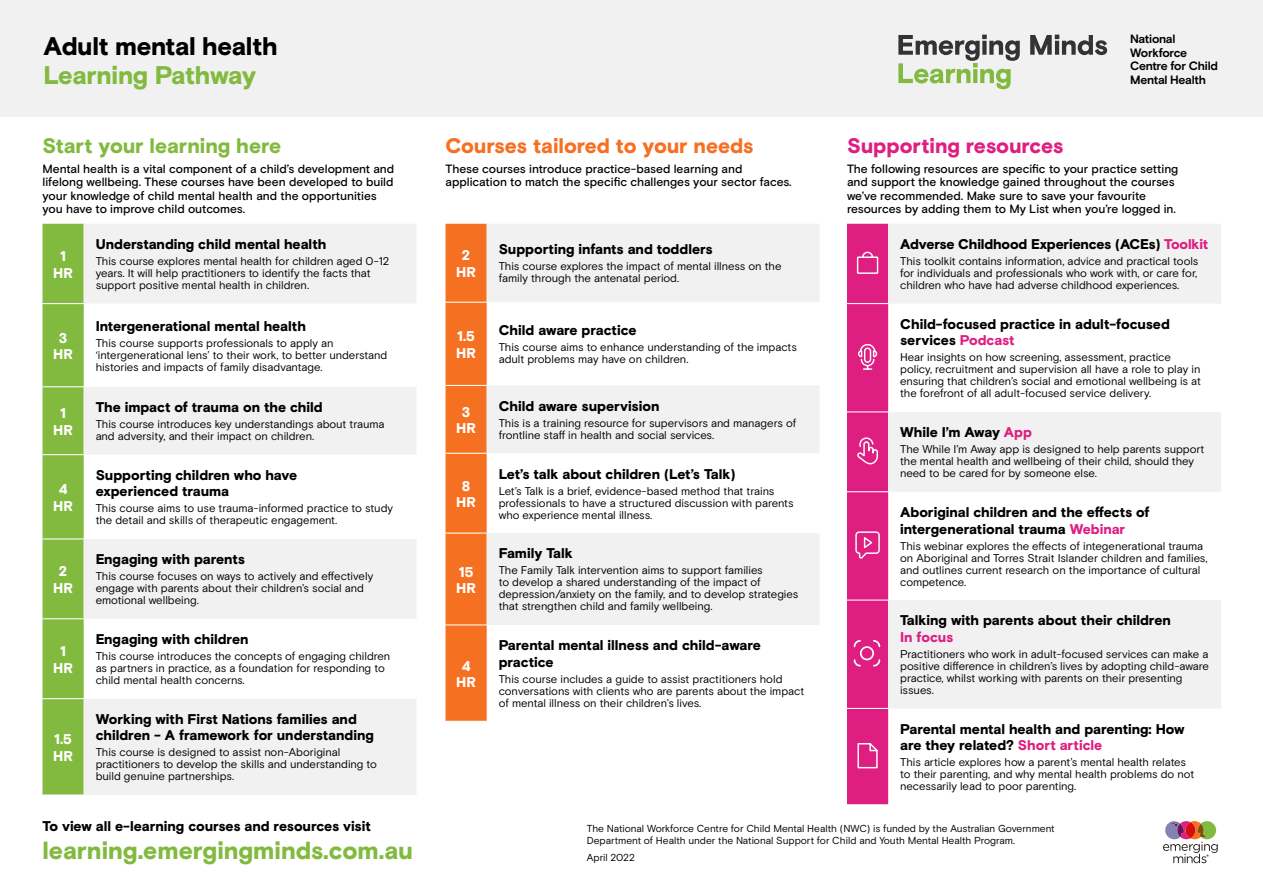
<style>
.page{position:relative;width:1263px;height:893px;background:#fff}
.page>*{position:absolute;margin:0;border:0;box-sizing:border-box;transform-origin:0 0}
.t1{font:900 25.5px "Basis Grotesque Pro";letter-spacing:-.015em;color:#000}
.t2{font:900 25.5px "Basis Grotesque Pro";letter-spacing:-.02em;color:#82ba40}
.t3{font:900 24.75px "Basis Grotesque Pro";color:#82ba40}
.t4{font:900 21px "Basis Grotesque Pro";letter-spacing:-.005em;color:#f57021}
.t5{font:900 21px "Basis Grotesque Pro";letter-spacing:-.005em;color:#82ba40}
.t6{font:900 21px "Basis Grotesque Pro";letter-spacing:-.005em;color:#df1e82}
.t7{font:900 14.1px/16.5px "Basis Grotesque Pro";letter-spacing:-.005em;color:#000}
.t8{font:900 14.1px/16.5px "Basis Grotesque Pro";color:#fff;text-align:center}
.t9{font:900 14.1px "Basis Grotesque Pro";letter-spacing:-.005em;color:#df1e82}
.t10{font:500 12px/13.5px "Basis Grotesque Pro";letter-spacing:-.005em;color:#000}
.t11{font:700 12px/13.5px "Basis Grotesque Pro";letter-spacing:-.025em;color:#000}
.t12{font:11.25px/12px "Basis Grotesque Pro";letter-spacing:-.005em;color:#000}
.t13{font:10.2px/12px "Basis Grotesque Pro";letter-spacing:-.005em;color:#000}
.s1{color:#df1e82}
</style>
<div class="page">
<div style="left:0;top:0;width:1263px;height:116px;background:#f1f1f2"></div>
<svg style="left:898px;top:35px;width:122px;height:54px"></svg>
<svg style="left:1030px;top:35px;width:77px;height:20px"></svg>
<div style="left:43px;top:224px;width:41px;height:571px;background:#82ba40"></div>
<svg style="left:84px;top:224px;width:332px;height:571px;fill:#f1f1f2"></svg>
<hr style="left:43px;top:303px;width:41px;height:1px;background:#fff">
<hr style="left:43px;top:386px;width:41px;height:1px;background:#fff">
<hr style="left:43px;top:454px;width:41px;height:1px;background:#fff">
<hr style="left:43px;top:538px;width:41px;height:1px;background:#fff">
<hr style="left:43px;top:618px;width:41px;height:1px;background:#fff">
<hr style="left:43px;top:698px;width:41px;height:1px;background:#fff">
<div style="left:445px;top:224px;width:42px;height:497px;background:#f57021"></div>
<svg style="left:487px;top:224px;width:332px;height:401px;fill:#f1f1f2"></svg>
<hr style="left:445px;top:302px;width:42px;height:1px;background:#fff">
<hr style="left:445px;top:385px;width:42px;height:1px;background:#fff">
<hr style="left:445px;top:453px;width:42px;height:1px;background:#fff">
<hr style="left:445px;top:533px;width:42px;height:1px;background:#fff">
<hr style="left:445px;top:624px;width:42px;height:1px;background:#fff">
<svg style="left:888px;top:224px;width:333px;height:484px;fill:#f1f1f2"></svg>
<svg style="left:1163px;top:821px;width:55px;height:42px"></svg>
<svg style="left:847px;top:224px;width:41px;height:581px;background:#e02887"></svg>
<h1 class="t1" style="left:44px;top:31px;width:236px">Adult mental health</h1>
<h1 class="t2" style="left:44px;top:60px;width:214px">Learning Pathway</h1>
<h3 class="t5" style="left:43px;top:133px;width:240px">Start your learning here</h3>
<p class="t10" style="left:43px;top:162px;width:353px">Mental health is a vital component of a child’s development and lifelong wellbeing. These courses have been developed to build your knowledge of child mental health and the opportunities you have to improve child outcomes.</p>
<p class="t8" style="left:53px;top:249px;width:21px">1<br>HR</p>
<p class="t8" style="left:53px;top:330px;width:21px">3<br>HR</p>
<p class="t8" style="left:53px;top:406px;width:21px">1<br>HR</p>
<p class="t8" style="left:53px;top:482px;width:21px">4<br>HR</p>
<p class="t8" style="left:53px;top:564px;width:21px">2<br>HR</p>
<p class="t8" style="left:53px;top:644px;width:21px">1<br>HR</p>
<p class="t8" style="left:53px;top:732px;width:21px;text-align:left">1.5<br>HR</p>
<p class="t7" style="left:96px;top:237px;width:232px">Understanding child mental health</p>
<p class="t12" style="left:96px;top:255px;width:295px">This course explores mental health for children aged 0-12 years. It will help practitioners to identify the facts that support positive mental health in children.</p>
<p class="t7" style="left:96px;top:318px;width:212px">Intergenerational mental health</p>
<p class="t12" style="left:96px;top:337px;width:293px">This course supports professionals to apply an ‘intergenerational lens’ to their work, to better understand histories and impacts of family disadvantage.</p>
<p class="t7" style="left:96px;top:400px;width:228px">The impact of trauma on the child</p>
<p class="t12" style="left:96px;top:418px;width:290px">This course introduces key understandings about trauma and adversity, and their impact on children.</p>
<p class="t7" style="left:96px;top:467px;width:203px">Supporting children who have experienced trauma</p>
<p class="t12" style="left:96px;top:503px;width:299px">This course aims to use trauma-informed practice to study the detail and skills of therapeutic engagement.</p>
<p class="t7" style="left:96px;top:552px;width:151px">Engaging with parents</p>
<p class="t12" style="left:96px;top:571px;width:279px">This course focuses on ways to actively and effectively engage with parents about their children’s social and emotional wellbeing.</p>
<p class="t7" style="left:96px;top:632px;width:154px">Engaging with children</p>
<p class="t12" style="left:96px;top:650px;width:296px">This course introduces the concepts of engaging children as partners in practice, as a foundation for responding to child mental health concerns.</p>
<p class="t7" style="left:96px;top:711px;width:280px">Working with First Nations families and children - A framework for understanding</p>
<p class="t12" style="left:96px;top:747px;width:283px">This course is designed to assist non-Aboriginal practitioners to develop the skills and understanding to build genuine partnerships.</p>
<p class="t7" style="left:43px;top:818px;width:330px">To view all e-learning courses and resources visit</p>
<h2 class="t3" style="left:43px;top:836px;width:372px">learning.emergingminds.com.au</h2>
<h3 class="t4" style="left:445px;top:133px;width:310px">Courses tailored to your needs</h3>
<p class="t10" style="left:445px;top:162px;width:348px">These courses introduce practice-based learning and application to match the specific challenges your sector faces.</p>
<p class="t8" style="left:456px;top:248px;width:21px">2<br>HR</p>
<p class="t7" style="left:499px;top:242px;width:215px">Supporting infants and toddlers</p>
<p class="t12" style="left:499px;top:261px;width:284px">This course explores the impact of mental illness on the family through the antenatal period.</p>
<p class="t8" style="left:456px;top:329px;width:21px;text-align:left">1.5<br>HR</p>
<p class="t7" style="left:499px;top:323px;width:139px">Child aware practice</p>
<p class="t12" style="left:499px;top:341px;width:300px">This course aims to enhance understanding of the impacts adult problems may have on children.</p>
<p class="t8" style="left:456px;top:404px;width:21px">3<br>HR</p>
<p class="t7" style="left:499px;top:398px;width:162px">Child aware supervision</p>
<p class="t12" style="left:499px;top:417px;width:299px">This is a training resource for supervisors and managers of frontline staff in health and social services.</p>
<p class="t8" style="left:456px;top:478px;width:21px">8<br>HR</p>
<p class="t8" style="left:456px;top:564px;width:21px;text-align:left">15<br>HR</p>
<p class="t8" style="left:456px;top:658px;width:21px">4<br>HR</p>
<p class="t7" style="left:499px;top:466px;width:238px">Let’s talk about children (Let’s Talk)</p>
<p class="t12" style="left:499px;top:485px;width:296px">Let’s Talk is a brief, evidence-based method that trains professionals to have a structured discussion with parents who experience mental illness.</p>
<p class="t7" style="left:499px;top:546px;width:76px">Family Talk</p>
<p class="t12" style="left:499px;top:565px;width:301px">The Family Talk intervention aims to support families<br>to develop a shared understanding of the impact of depression/anxiety on the family, and to develop strategies that strengthen child and family wellbeing.</p>
<p class="t7" style="left:499px;top:638px;width:264px">Parental mental illness and child-aware practice</p>
<p class="t12" style="left:499px;top:673px;width:307px">This course includes a guide to assist practitioners hold conversations with clients who are parents about the impact of mental illness on their children’s lives.</p>
<p class="t11" style="left:1130px;top:33px;width:89px">National<br>Workforce<br>Centre for Child<br>Mental Health</p>
<h3 class="t6" style="left:847px;top:133px;width:218px">Supporting resources</h3>
<p class="t10" style="left:847px;top:162px;width:333px">The following resources are specific to your practice setting and support the knowledge gained throughout the courses we’ve recommended. Make sure to save your favourite resources by adding them to My List when you’re logged in.</p>
<p class="t7" style="left:900px;top:237px;width:310px">Adverse Childhood Experiences (ACEs) <span class="s1">Toolkit</span></p>
<p class="t12" style="left:900px;top:255px;width:300px;text-align:justify">This toolkit contains information, advice and practical tools for individuals and professionals who work with, or care for, children who have had adverse childhood experiences.</p>
<p class="t7" style="left:900px;top:316px;width:271px">Child-focused practice in adult-focused services <span class="s1">Podcast</span></p>
<p class="t12" style="left:900px;top:352px;width:302px">Hear insights on how screening, assessment, practice policy, recruitment and supervision all have a role to play in ensuring that children’s social and emotional wellbeing is at the forefront of all adult-focused service delivery.</p>
<p class="t7" style="left:900px;top:425px;width:133px">While I’m Away <span class="s1">App</span></p>
<p class="t12" style="left:900px;top:443px;width:306px">The While I’m Away app is designed to help parents support the mental health and wellbeing of their child, should they need to be cared for by someone else.</p>
<p class="t7" style="left:900px;top:505px;width:251px">Aboriginal children and the effects of intergenerational trauma <span class="s1">Webinar</span></p>
<p class="t12" style="left:900px;top:540px;width:309px">This webinar explores the effects of integenerational trauma on Aboriginal and Torres Strait Islander children and families, and outlines current research on the importance of cultural competence.</p>
<p class="t7" style="left:900px;top:613px;width:272px">Talking with parents about their children</p>
<p class="t9" style="left:900px;top:629px;width:55px">In focus</p>
<p class="t12" style="left:900px;top:648px;width:310px">Practitioners who work in adult-focused services can make a positive difference in children’s lives by adopting child-aware practice, whilst working with parents on their presenting issues.</p>
<p class="t7" style="left:900px;top:721px;width:286px">Parental mental health and parenting: How are they related? <span class="s1">Short article</span></p>
<p class="t12" style="left:900px;top:756px;width:295px">This article explores how a parent’s mental health relates to their parenting, and why mental health problems do not necessarily lead to poor parenting.</p>
<p class="t13" style="left:587px;top:823px;width:469px">The National Workforce Centre for Child Mental Health (NWC) is funded by the Australian Government<br>Department of Health under the National Support for Child and Youth Mental Health Program.</p>
<p class="t13" style="left:587px;top:851px;width:50px">April 2022</p>
</div>
